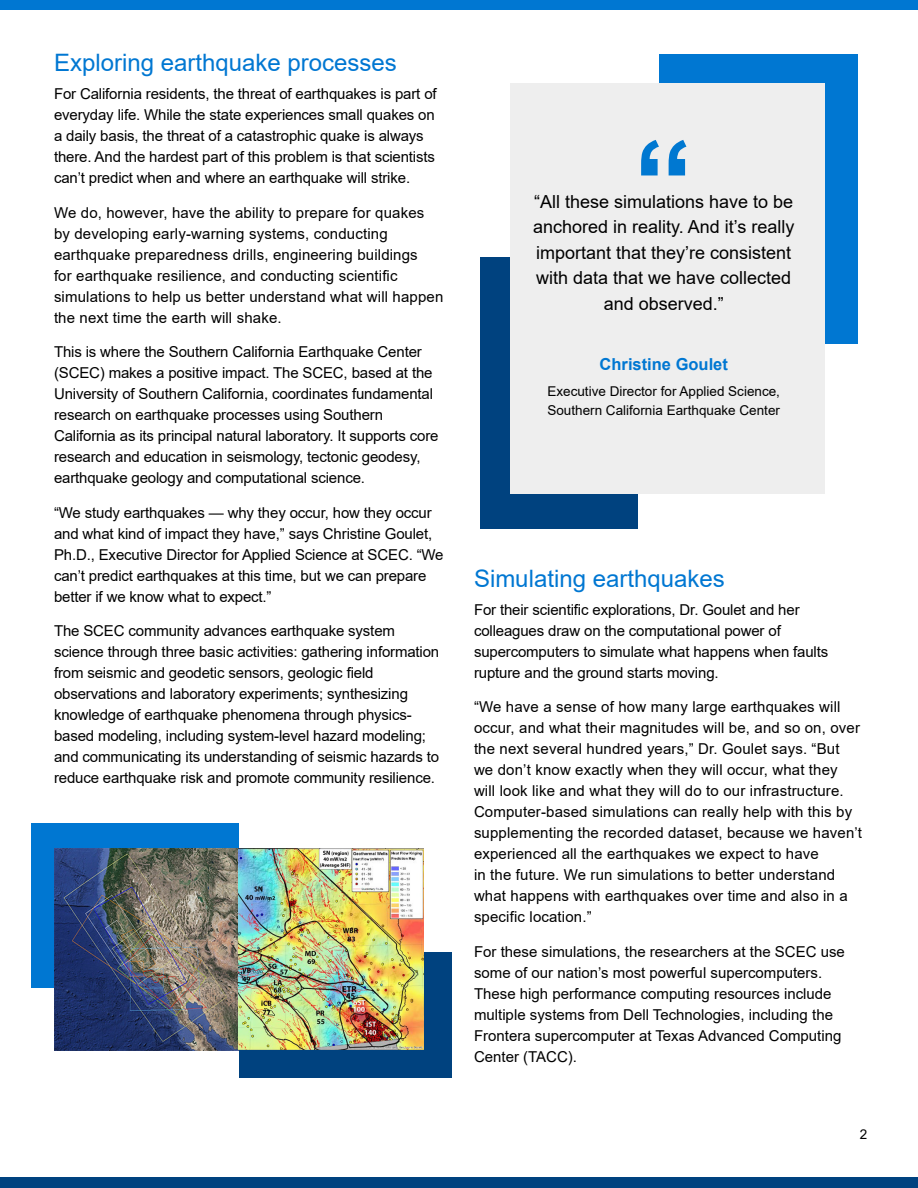
<style>
.page{position:relative;width:918px;height:1188px;background:#fff}
.page>*{position:absolute;margin:0;border:0;box-sizing:border-box;transform-origin:0 0}
.t1{font:24px "Arial";color:#0077d2}
.t2{font:18px/25.5px "Arial";color:#000;text-align:center}
.Quote_Author{font:700 16.5px "Arial";color:#0077d2}
.body{font:15px/21px "Arial";letter-spacing:-.01em;color:#000}
.body-2{font:15px/21px "Arial";letter-spacing:.01em;color:#000}
.Quote_Author_-_title{font:13.5px/19.5px "Arial";color:#000}
</style>
<div class="page">
<div style="left:0;top:0;width:918px;height:10px;background:#0077d2"></div>
<div style="left:0;top:1178px;width:918px;height:10px;background:#00427f"></div>
<div style="left:659px;top:54px;width:199px;height:289px;background:#0077d2"></div>
<div style="left:480px;top:257px;width:157px;height:272px;background:#00427f"></div>
<div style="left:510px;top:83px;width:315px;height:411px;background:#eee"></div>
<svg style="left:641px;top:140px;width:45px;height:35px"></svg>
<div style="left:31px;top:823px;width:208px;height:164px;background:#0077d2"></div>
<div style="left:239px;top:953px;width:212px;height:125px;background:#00427f"></div>
<img style="left:54px;top:849px;width:370px;height:202px">
<h2 class="t1" style="left:54px;top:47px;width:344px">Exploring earthquake processes</h2>
<p class="body" style="left:54px;top:83px;width:384px">For California residents, the threat of earthquakes is part of everyday life. While the state experiences small quakes on a daily basis, the threat of a catastrophic quake is always there. And the hardest part of this problem is that scientists can’t predict when and where an earthquake will strike.</p>
<p class="body-2" style="left:54px;top:202px;width:391px">We do, however, have the ability to prepare for quakes by developing early-warning systems, conducting earthquake preparedness drills, engineering buildings<br>for earthquake resilience, and conducting scientific simulations to help us better understand what will happen the next time the earth will shake.</p>
<p class="body" style="left:54px;top:341px;width:386px">This is where the Southern California Earthquake Center (SCEC) makes a positive impact. The SCEC, based at the University of Southern California, coordinates fundamental research on earthquake processes using Southern California as its principal natural laboratory. It supports core research and education in seismology, tectonic geodesy, earthquake geology and computational science.</p>
<p class="body" style="left:54px;top:502px;width:391px">“We study earthquakes — why they occur, how they occur and what kind of impact they have,” says Christine Goulet, Ph.D., Executive Director for Applied Science at SCEC. “We can’t predict earthquakes at this time, but we can prepare better if we know what to expect.”</p>
<p class="body" style="left:54px;top:620px;width:387px">The SCEC community advances earthquake system science through three basic activities: gathering information from seismic and geodetic sensors, geologic field observations and laboratory experiments; synthesizing knowledge of earthquake phenomena through physics&shy;based modeling, including system-level hazard modeling; and communicating its understanding of seismic hazards to reduce earthquake risk and promote community resilience.</p>
<p class="t2" style="left:533px;top:188px;width:263px">“All these simulations have to be anchored in reality. And it’s really important that they’re consistent with data that we have collected and observed.”</p>
<p class="Quote_Author" style="left:600px;top:352px;width:130px">Christine Goulet</p>
<p class="Quote_Author_-_title" style="left:547px;top:381px;width:234px">Executive Director for Applied Science,<br>Southern California Earthquake Center</p>
<h2 class="t1" style="left:474px;top:562px;width:252px">Simulating earthquakes</h2>
<p class="body" style="left:474px;top:599px;width:356px">For their scientific explorations, Dr. Goulet and her colleagues draw on the computational power of supercomputers to simulate what happens when faults rupture and the ground starts moving.</p>
<p class="body-2" style="left:474px;top:696px;width:390px">“We have a sense of how many large earthquakes will occur, and what their magnitudes will be, and so on, over the next several hundred years,” Dr. Goulet says. “But we don’t know exactly when they will occur, what they will look like and what they will do to our infrastructure.<br>Computer-based simulations can really help with this by supplementing the recorded dataset, because we haven’t experienced all the earthquakes we expect to have<br>in the future. We run simulations to better understand what happens with earthquakes over time and also in a specific location.”</p>
<p class="body" style="left:474px;top:941px;width:372px">For these simulations, the researchers at the SCEC use some of our nation’s most powerful supercomputers.<br>These high performance computing resources include multiple systems from Dell Technologies, including the Frontera supercomputer at Texas Advanced Computing Center (TACC).</p>
<p class="Quote_Author_-_title" style="left:860px;top:1124px;width:9px">2</p>
</div>
